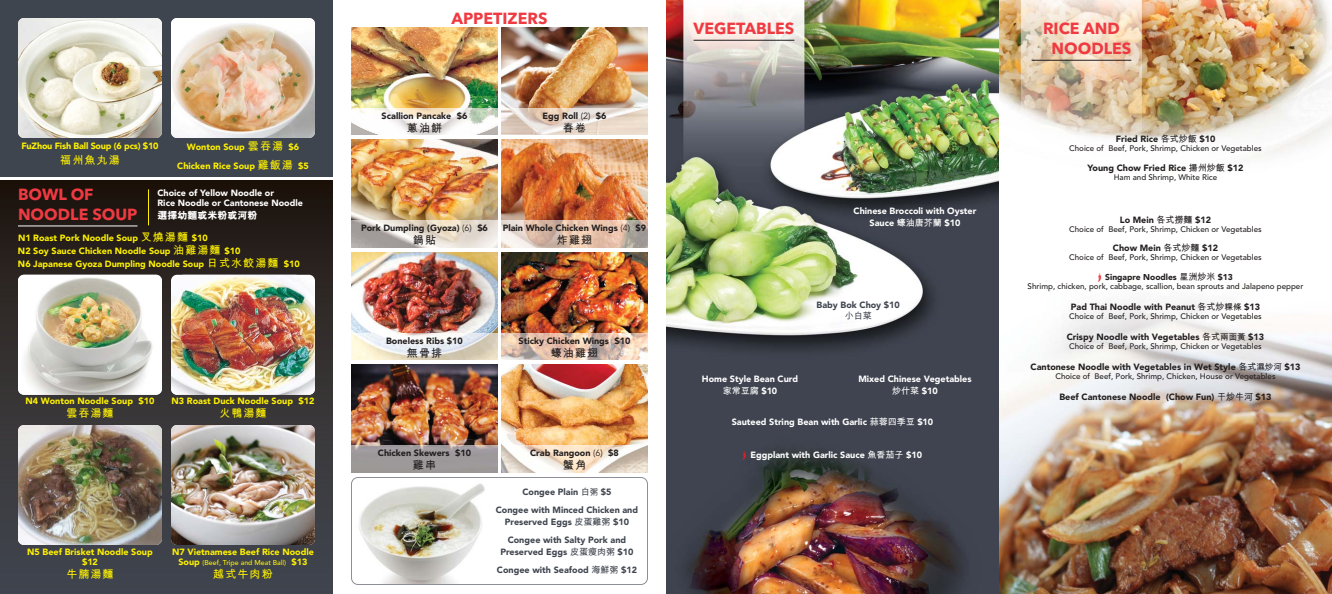
<style>
.page{position:relative;width:1332px;height:594px;background:#fff}
.page>*{position:absolute;margin:0;border:0;box-sizing:border-box;transform-origin:0 0}
.t1{font:700 16px/20px "Avenir Next";color:#ef3a42}
.t2{font:11px "M Hei HK Bold Supp";letter-spacing:.1em;color:#fff200}
.t3{font:11px "M Hei HK Bold Supp";letter-spacing:.1em;color:#231f20}
.t4{font:10px "M Hei HK Xbold Supp";color:#fff}
.t5{font:900 9px "Avenir";color:#231f20}
.t6{font:900 9px/13px "Avenir";color:#fff200;text-align:center}
.t7{font:900 9px/12px "Avenir";color:#fff;text-align:center}
.t8{font:900 9px/18px "Avenir";color:#3f454f;text-align:center}
.t9{font:900 9px "Avenir";letter-spacing:-.02em;color:#fff200}
.t10{font:9px "M Hei HK Bold Supp";color:#fff}
.t11{font:9px "M Hei HK Bold Supp";color:#3f454f}
.t12{font:900 8.5px "Avenir";color:#231f20}
.t13{font:500 8px "Avenir";color:#231f20}
.t14{font:500 7px "Avenir";color:#fff200}
.s1{font-family:"M Hei HK Bold Supp";font-weight:400;font-size:11px}
.s2{font-weight:900;font-size:9px}
.s3{font-weight:400}
.s4{font-family:"M Hei HK Bold Supp";font-weight:400}
.s5{font-family:"M Hei HK Bold Supp";font-weight:400;font-size:8.5px}
.s6{font-family:"Avenir";font-weight:900}
.s7{font-family:"DG Chilifont";font-weight:400;color:#ed1c24}
.s8{font-family:"M Hei HK Bold Supp";font-weight:400;font-size:9px}
</style>
<div class="page">
<div style="left:0;top:0;width:333px;height:177px;background:#3f454f"></div>
<img style="left:666px;top:0;width:333px;height:594px">
<img style="left:999px;top:0;width:333px;height:594px">
<div style="left:0;top:180px;width:333px;height:414px;background:linear-gradient(to bottom,#221911,#454952)"></div>
<img style="left:18px;top:18px;width:144px;height:120px;border-radius:6px">
<img style="left:18px;top:425px;width:144px;height:120px;border-radius:6px">
<img style="left:171px;top:425px;width:144px;height:120px;border-radius:6px">
<img style="left:18px;top:275px;width:144px;height:120px;border-radius:6px">
<img style="left:171px;top:275px;width:144px;height:120px;border-radius:6px">
<hr style="left:148px;top:189px;width:1px;height:36px;background:#fff200">
<hr style="left:694px;top:40px;width:100px;height:1px;background:#231f20">
<img style="left:171px;top:18px;width:144px;height:120px;border-radius:6px">
<img style="left:501px;top:27px;width:147px;height:81px">
<img style="left:351px;top:140px;width:147px;height:80px">
<img style="left:501px;top:140px;width:147px;height:80px">
<img style="left:351px;top:252px;width:147px;height:81px">
<img style="left:501px;top:252px;width:147px;height:81px">
<img style="left:501px;top:364px;width:147px;height:82px">
<img style="left:351px;top:220px;width:147px;height:28px">
<img style="left:351px;top:333px;width:147px;height:27px">
<img style="left:501px;top:108px;width:147px;height:27px">
<img style="left:351px;top:27px;width:147px;height:81px">
<img style="left:351px;top:108px;width:147px;height:27px">
<img style="left:501px;top:220px;width:147px;height:28px">
<img style="left:501px;top:333px;width:147px;height:27px">
<img style="left:501px;top:446px;width:147px;height:26px">
<hr style="left:1032px;top:60px;width:99px;height:1px;background:#231f20">
<img style="left:351px;top:364px;width:147px;height:82px">
<img style="left:351px;top:446px;width:147px;height:26px">
<hr style="left:18px;top:226px;width:120px;height:1px;background:#fff">
<svg style="left:351px;top:477px;width:297px;height:108px"></svg>
<p class="t9" style="left:21px;top:142px;width:139px">FuZhou Fish Ball Soup (6 pcs) $10</p>
<p class="t2" style="left:60px;top:154px;width:61px">福州魚丸湯</p>
<p class="t6" style="left:177px;top:138px;width:133px;line-height:19px">Wonton Soup <span class="s1">雲吞湯</span> $6<br>Chicken Rice Soup <span class="s1">雞飯湯</span> $5</p>
<h1 class="t1" style="left:18px;top:184px;width:121px">BOWL OF<br>NOODLE SOUP</h1>
<p class="t7" style="left:157px;top:189px;width:147px;line-height:10px;text-align:left">Choice of Yellow Noodle or<br>Rice Noodle or Cantonese Noodle</p>
<p class="t4" style="left:158px;top:209px;width:101px">選擇幼麵或米粉或河粉</p>
<p class="t6" style="left:18px;top:232px;width:283px;text-align:left">N1 Roast Pork Noodle Soup <span class="s1">叉燒湯麵</span> $10<br>N2 Soy Sauce Chicken Noodle Soup <span class="s1">油雞湯麵</span> $10<br>N6 Japanese Gyoza Dumpling Noodle Soup <span class="s1">日式水餃湯麵</span> $10</p>
<p class="t6" style="left:26px;top:396px;width:130px">N4 Wonton Noodle Soup $10</p>
<p class="t2" style="left:66px;top:407px;width:49px">雲吞湯麵</p>
<p class="t6" style="left:172px;top:396px;width:144px">N3 Roast Duck Noodle Soup $12</p>
<p class="t2" style="left:219px;top:407px;width:49px">火鴨湯麵</p>
<p class="t6" style="left:27px;top:547px;width:127px;line-height:10px">N5 Beef Brisket Noodle Soup $12</p>
<p class="t2" style="left:66px;top:568px;width:49px">牛腩湯麵</p>
<p class="t6" style="left:172px;top:546px;width:143px">N7 Vietnamese Beef Rice Noodle</p>
<p class="t14" style="left:178px;top:560px;width:131px"><span class="s2">Soup</span> (Beef, Tripe and Meat Ball) <span class="s2">$13</span></p>
<p class="t2" style="left:213px;top:568px;width:61px">越式牛肉粉</p>
<h1 class="t1" style="left:451px;top:8px;width:98px">APPETIZERS</h1>
<p class="t5" style="left:382px;top:112px;width:87px">Scallion Pancake $6</p>
<p class="t3" style="left:407px;top:121px;width:37px">蔥油餅</p>
<p class="t5" style="left:542px;top:112px;width:66px">Egg Roll <span class="s3">(2)</span> $6</p>
<p class="t3" style="left:563px;top:121px;width:25px">春卷</p>
<p class="t5" style="left:361px;top:224px;width:128px">Pork Dumpling (Gyoza) <span class="s3">(6)</span> $6</p>
<p class="t3" style="left:413px;top:234px;width:25px">鍋貼</p>
<p class="t5" style="left:503px;top:224px;width:145px">Plain Whole Chicken Wings <span class="s3">(4)</span> $9</p>
<p class="t3" style="left:557px;top:234px;width:37px">炸雞翅</p>
<p class="t5" style="left:386px;top:337px;width:78px">Boneless Ribs $10</p>
<p class="t3" style="left:407px;top:347px;width:37px">無骨排</p>
<p class="t5" style="left:519px;top:337px;width:113px">Sticky Chicken Wings $10</p>
<p class="t3" style="left:551px;top:347px;width:49px">蠔油雞翅</p>
<p class="t5" style="left:378px;top:449px;width:95px">Chicken Skewers $10</p>
<p class="t3" style="left:413px;top:459px;width:25px">雞串</p>
<p class="t5" style="left:530px;top:449px;width:90px">Crab Rangoon <span class="s3">(6)</span> $8</p>
<p class="t3" style="left:563px;top:459px;width:25px">蟹角</p>
<p class="t8" style="left:496px;top:484px;width:144px">Congee Plain <span class="s4">白</span><span class="s5">粥</span> $5<br>Congee with Minced Chicken and</p>
<p class="t8" style="left:505px;top:514px;width:126px">Preserved Eggs <span class="s4">皮蛋雞粥</span> $10<br>Congee with Salty Pork and</p>
<p class="t8" style="left:497px;top:544px;width:142px">Preserved Eggs <span class="s4">皮蛋瘦肉粥</span> $10<br>Congee with Seafood <span class="s4">海鮮粥</span> $12</p>
<h1 class="t1" style="left:694px;top:18px;width:102px">VEGETABLES</h1>
<p class="t7" style="left:854px;top:206px;width:124px">Chinese Broccoli with Oyster<br>Sauce <span class="s4">蠔油唐芥蘭</span> $10</p>
<p class="t8" style="left:817px;top:297px;width:85px">Baby Bok Choy $10</p>
<p class="t11" style="left:845px;top:311px;width:28px">小白菜</p>
<p class="t7" style="left:702px;top:374px;width:98px">Home Style Bean Curd</p>
<p class="t10" style="left:723px;top:386px;width:56px">家常豆腐 <span class="s6">$10</span></p>
<p class="t7" style="left:858px;top:374px;width:115px">Mixed Chinese Vegetables</p>
<p class="t10" style="left:892px;top:386px;width:47px">炒什菜 <span class="s6">$10</span></p>
<p class="t7" style="left:732px;top:417px;width:203px">Sauteed String Bean with Garlic <span class="s4">蒜蓉四季豆</span> $10</p>
<p class="t7" style="left:743px;top:450px;width:181px"><span class="s7">3</span> Eggplant with Garlic Sauce <span class="s4">魚香茄子</span> $10</p>
<h1 class="t1" style="left:1052px;top:18px;width:81px;text-indent:-9px">RICE AND<br>NOODLES</h1>
<p class="t5" style="left:1116px;top:135px;width:101px">Fried Rice <span class="s4">各式炒飯</span> $10</p>
<p class="t13" style="left:1069px;top:145px;width:194px">Choice of Beef, Pork, Shrimp, Chicken or Vegetables</p>
<p class="t5" style="left:1088px;top:164px;width:157px">Young Chow Fried Rice <span class="s4">揚州炒飯</span> $12</p>
<p class="t13" style="left:1114px;top:174px;width:105px">Ham and Shrimp, White Rice</p>
<p class="t5" style="left:1120px;top:216px;width:93px">Lo Mein <span class="s4">各式撈麵</span> $12</p>
<p class="t13" style="left:1069px;top:226px;width:194px">Choice of Beef, Pork, Shrimp, Chicken or Vegetables</p>
<p class="t5" style="left:1113px;top:244px;width:107px">Chow Mein <span class="s4">各式炒麵</span> $12</p>
<p class="t13" style="left:1069px;top:254px;width:194px">Choice of Beef, Pork, Shrimp, Chicken or Vegetables</p>
<p class="t12" style="left:1098px;top:274px;width:136px"><span class="s7">3</span> Singapre Noodles <span class="s8">星洲炒米</span> $13</p>
<p class="t13" style="left:1028px;top:283px;width:277px">Shrimp, chicken, pork, cabbage, scallion, bean sprouts and Jalapeno pepper</p>
<p class="t5" style="left:1071px;top:304px;width:191px">Pad Thai Noodle with Peanut <span class="s4">各式炒</span><span class="s5">粿條</span> $13</p>
<p class="t13" style="left:1069px;top:313px;width:194px">Choice of Beef, Pork, Shrimp, Chicken or Vegetables</p>
<p class="t5" style="left:1067px;top:334px;width:199px">Crispy Noodle with Vegetables <span class="s4">各式</span><span class="s5">兩面黃</span> $13</p>
<p class="t13" style="left:1069px;top:343px;width:194px">Choice of Beef, Pork, Shrimp, Chicken or Vegetables</p>
<p class="t5" style="left:1031px;top:364px;width:271px">Cantonese Noodle with Vegetables in Wet Style <span class="s4">各式</span><span class="s5">濕炒河</span> $13</p>
<p class="t13" style="left:1055px;top:373px;width:222px">Choice of Beef, Pork, Shrimp, Chicken, House or Vegetables</p>
<p class="t5" style="left:1059px;top:394px;width:214px">Beef Cantonese Noodle (Chow Fun) <span class="s4">干炒牛河</span> $13</p>
</div>
